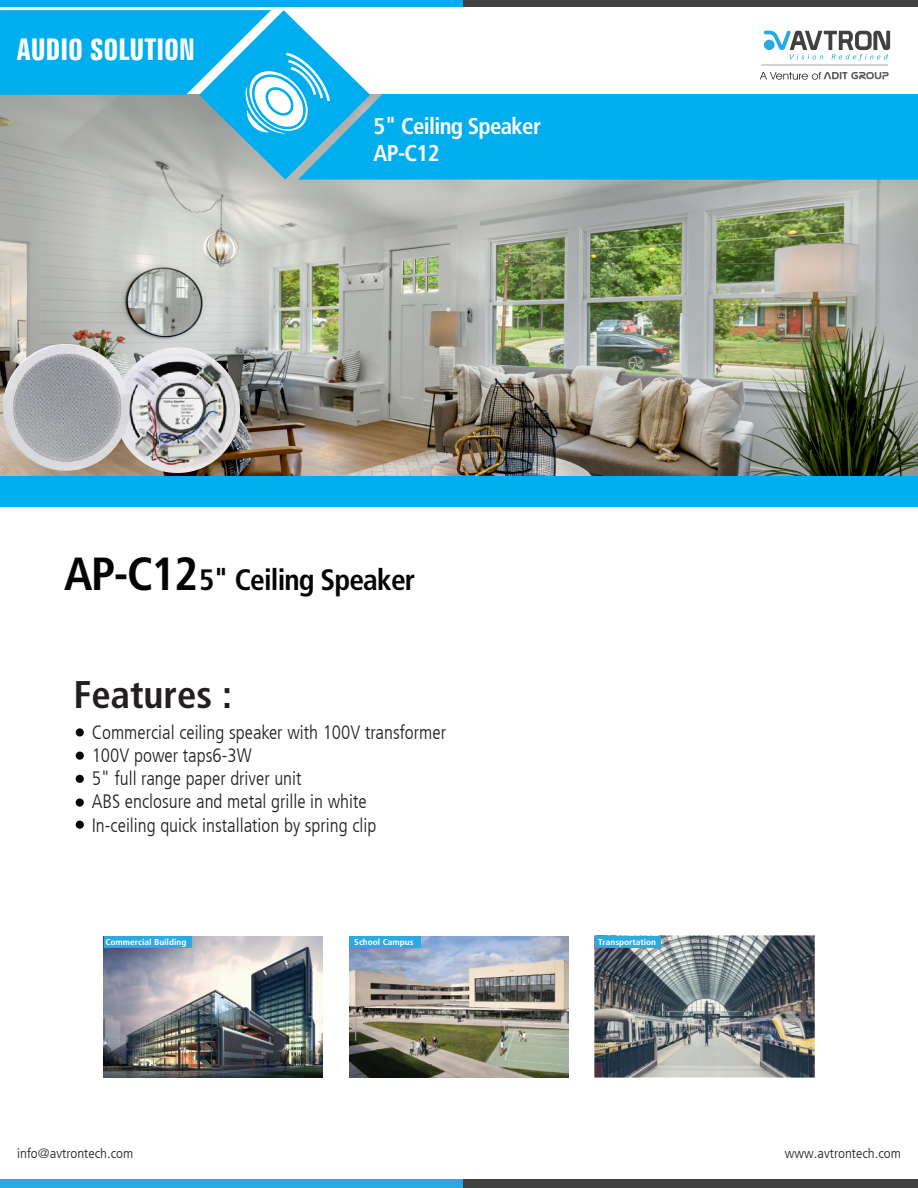
<style>
.page{position:relative;width:918px;height:1188px;background:#fff}
.page>*{position:absolute;margin:0;border:0;box-sizing:border-box;transform-origin:0 0}
.t1{font:700 condensed 38.55px "Frutiger LT Com";color:#231f20}
.t2{font:700 extra-condensed 30px "Zurich BT";color:#fff}
.t3{font:700 condensed 29.55px "Frutiger LT Com";letter-spacing:-.03em;color:#040503}
.t4{font:700 condensed 22.8px/27.5px "Frutiger LT Com";letter-spacing:-.03em;color:#fff}
.t5{font:300 condensed 19.35px/23.1px "Frutiger LT Com";color:#231f20}
.t6{font:300 condensed 13.5px "Frutiger LT Com";color:#231f20;scale:1.1 1}
.t7{font:700 condensed 8.55px "Frutiger LT Com";color:#fff;scale:1.1 1}
.s1{font-size:46.5px}
</style>
<div class="page">
<img style="left:0;top:180px;width:918px;height:296px">
<div style="left:0;top:0;width:918px;height:6px;background:#00aeef"></div>
<div style="left:464px;top:0;width:454px;height:6px;background:#414142"></div>
<div style="left:0;top:1179px;width:918px;height:9px;background:#26aae1"></div>
<div style="left:463px;top:1179px;width:455px;height:9px;background:#414142"></div>
<div style="left:370px;top:94px;width:548px;height:86px;background:#00aeef"></div>
<div style="left:0;top:476px;width:918px;height:30px;background:#00aeef"></div>
<hr style="left:762px;top:65px;width:126px;height:1px;background:#d3d3d2">
<svg style="left:760px;top:72px;width:129px;height:8px"></svg>
<svg style="left:764px;top:31px;width:126px;height:30px"></svg>
<div style="left:76px;top:728px;width:8px;height:9px;background:#040503;border-radius:50%"></div>
<div style="left:76px;top:775px;width:8px;height:8px;background:#040503;border-radius:50%"></div>
<div style="left:76px;top:798px;width:8px;height:9px;background:#040503;border-radius:50%"></div>
<div style="left:76px;top:821px;width:8px;height:8px;background:#040503;border-radius:50%"></div>
<div style="left:76px;top:752px;width:8px;height:8px;background:#040503;border-radius:50%"></div>
<svg style="left:0;top:10px;width:370px;height:170px;background:#58b6d8"></svg>
<img style="left:595px;top:936px;width:219px;height:142px">
<img style="left:350px;top:937px;width:218px;height:141px">
<div style="left:350px;top:937px;width:71px;height:11px;background:#29abe2"></div>
<img style="left:104px;top:937px;width:219px;height:141px">
<div style="left:104px;top:937px;width:87px;height:11px;background:#29abe2"></div>
<div style="left:595px;top:937px;width:66px;height:11px;background:#29abe2"></div>
<img style="left:3px;top:344px;width:236px;height:128px">
<h2 class="t2" style="left:17px;top:33px;width:179px">AUDIO SOLUTION</h2>
<p class="t4" style="left:374px;top:112px;width:169px">5" Ceiling Speaker<br>AP-C12</p>
<h3 class="t3" style="left:64px;top:562px;width:353px"><span class="s1">AP-C12</span>5" Ceiling Speaker</h3>
<h1 class="t1" style="left:74px;top:671px;width:160px">Features :</h1>
<p class="t5" style="left:92px;top:721px;width:356px">Commercial ceiling speaker with 100V transformer 100V power taps6-3W<br>5" full range paper driver unit<br>ABS enclosure and metal grille in white<br>In-ceiling quick installation by spring clip</p>
<p class="t7" style="left:105px;top:937px;width:75px">Commercial Building</p>
<p class="t7" style="left:354px;top:937px;width:55px">School Campus</p>
<p class="t7" style="left:598px;top:937px;width:54px">Transportation</p>
<p class="t6" style="left:17px;top:1145px;width:107px">info@avtrontech.com</p>
<p class="t6" style="left:785px;top:1145px;width:107px">www.avtrontech.com</p>
</div>
